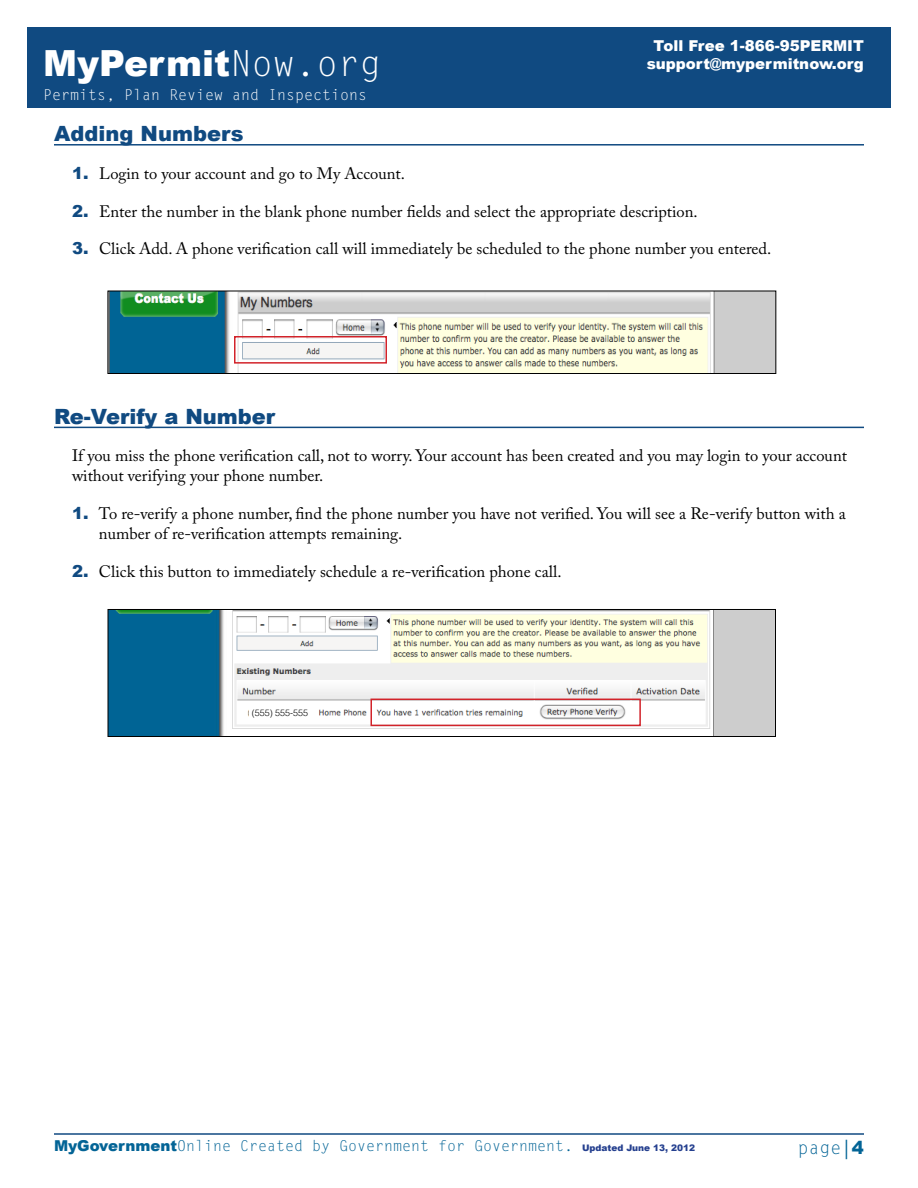
<style>
.page{position:relative;width:918px;height:1188px;background:#fff}
.page>*{position:absolute;margin:0;border:0;box-sizing:border-box;transform-origin:0 0}
.t1{font:900 36px "Arial";color:#fff}
.t2{font:900 21px "Arial";color:#104a81}
.t3{font:18px "Letter Gothic Std";color:#036496}
.t4{font:16.5px/19.8px "Adobe Caslon Pro";color:#000}
.t5{font:15px "Letter Gothic Std";color:#036496}
.t6{font:900 15px/18px "Arial";color:#fff;text-align:center}
.t7{font:15px "Letter Gothic Std";color:#fff}
.t8{font:300 9px "Helvetica";color:#000}
.s1{font-family:"Letter Gothic Std";font-weight:400}
.s2{font-family:"Arial";font-weight:900;color:#104a81}
.s3{font-family:"Arial";font-weight:900}
.s4{font-family:"Arial";font-weight:900;font-size:9px;color:#25408f}
</style>
<div class="page">
<div style="left:27px;top:27px;width:864px;height:81px;background:#104a81"></div>
<hr style="left:54px;top:1133px;width:810px;height:2px;background:#104a81">
<hr style="left:54px;top:144px;width:810px;height:2px;background:#104a81">
<hr style="left:54px;top:427px;width:810px;height:1px;background:#104a81">
<img style="left:110px;top:293px;width:664px;height:79px">
<div style="left:108px;top:291px;width:668px;height:83px;border:1px solid #000"></div>
<img style="left:110px;top:611px;width:664px;height:124px">
<div style="left:108px;top:609px;width:668px;height:128px;border:1px solid #000"></div>
<div style="left:370px;top:699px;width:271px;height:27px;border:2px solid #d2232a"></div>
<div style="left:234px;top:336px;width:153px;height:28px;border:2px solid #d2232a"></div>
<div style="left:249px;top:706px;width:62px;height:13px;background:#fff"></div>
<h1 class="t1" style="left:43px;top:37px;width:340px">MyPermit<span class="s1">Now.org</span></h1>
<p class="t7" style="left:43px;top:86px;width:326px">Permits, Plan Review and Inspections</p>
<p class="t6" style="left:647px;top:36px;width:219px">Toll Free 1-866-95PERMIT support@mypermitnow.org</p>
<p class="t2" style="left:54px;top:118px;width:191px">Adding Numbers</p>
<p class="t4" style="left:72px;top:163px;width:334px"><span class="s2">1.</span> Login to your account and go to My Account.</p>
<p class="t4" style="left:72px;top:201px;width:627px"><span class="s2">2.</span> Enter the number in the blank phone number fields and select the appropriate description.</p>
<p class="t4" style="left:72px;top:239px;width:701px"><span class="s2">3.</span> Click Add. A phone verification call will immediately be scheduled to the phone number you entered.</p>
<p class="t2" style="left:54px;top:401px;width:223px">Re-Verify a Number</p>
<p class="t4" style="left:72px;top:446px;width:777px">If you miss the phone verification call, not to worry. Your account has been created and you may login to your account without verifying your phone number.</p>
<p class="t4" style="left:99px;top:503px;width:748px;text-indent:-27px"><span class="s2">1.</span> To re-verify a phone number, find the phone number you have not verified. You will see a Re-verify button with a number of re-verification attempts remaining.</p>
<p class="t4" style="left:72px;top:561px;width:491px"><span class="s2">2.</span> Click this button to immediately schedule a re-verification phone call.</p>
<p class="t8" style="left:252px;top:707px;width:58px">(555) 555-555</p>
<p class="t5" style="left:54px;top:1137px;width:643px"><span class="s3">MyGovernment</span>Online Created by Government for Government. <span class="s4">Updated June 13, 2012</span></p>
<p class="t3" style="left:798px;top:1137px;width:68px">page│<span class="s3">4</span></p>
</div>
